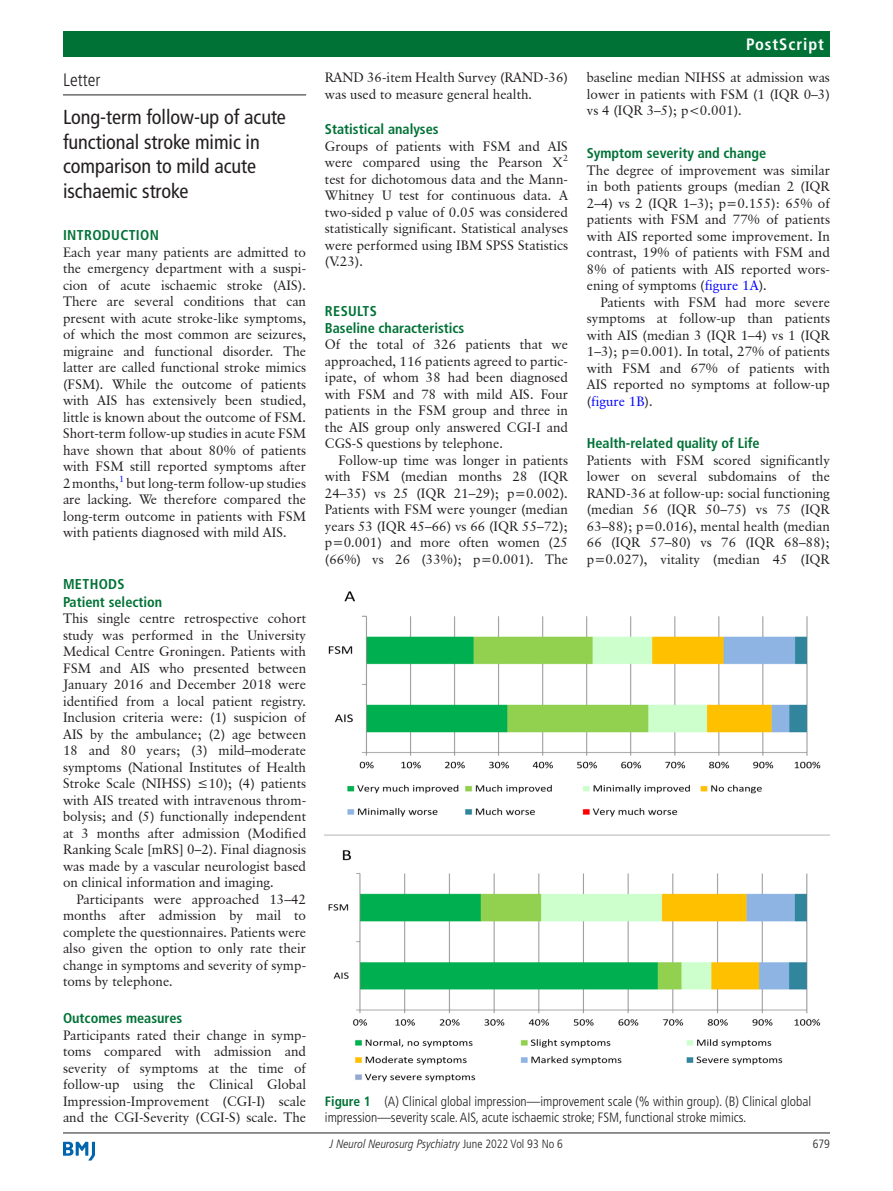
<style>
.page{position:relative;width:893px;height:1191px;background:#fff}
.page>*{position:absolute;margin:0;border:0;box-sizing:border-box;transform-origin:0 0}
.t1{font:condensed 20.25px/24.8px "Frutiger LT Pro";letter-spacing:-.005em;color:#231f20}
.t2{font:300 condensed 18px "Frutiger LT Pro";color:#231f20}
.t3{font:700 condensed 16.5px "Frutiger LT Pro";letter-spacing:.055em;color:#fff}
.t4{font:700 condensed 14.25px/17.2px "Frutiger LT Pro";color:#007236}
.t5{font:700 condensed 14.25px "Frutiger LT Pro";letter-spacing:.025em;color:#007236}
.t6{font:13.5px/16.5px "Classical Garamond BT";color:#231f20;text-align:justify}
.t7{font:300 condensed 13.5px/16.5px "Frutiger LT Pro";color:#231f20}
.t8{font:italic 300 condensed 12px "Frutiger LT Pro";color:#231f20}
.t9{font:300 condensed 12px "Frutiger LT Pro";color:#231f20}
.s1{color:#00f}
.s2{font-weight:700;color:#007236}
.s3{font-style:normal}
</style>
<div class="page">
<hr style="left:63px;top:1132px;width:767px;height:1px;background:#231f20">
<svg style="left:63px;top:1141px;width:32px;height:19px"></svg>
<hr style="left:63px;top:95px;width:243px;height:1px;background:#231f20">
<div style="left:63px;top:31px;width:767px;height:25px;background:#007236"></div>
<img style="left:325px;top:591px;width:505px;height:490px">
<h2 class="t2" style="left:63px;top:69px;width:39px">Letter</h2>
<h1 class="t1" style="left:63px;top:105px;width:224px">Long-term follow-up of acute functional stroke mimic in comparison to mild acute ischaemic stroke</h1>
<p class="t5" style="left:63px;top:227px;width:98px">INTRODUCTION</p>
<p class="t6" style="left:63px;top:243px;width:245px">Each year many patients are admitted to the emergency department with a suspi&shy;cion of acute ischaemic stroke (AIS).<br>There are several conditions that can present with acute stroke-like symptoms, of which the most common are seizures, migraine and functional disorder. The latter are called functional stroke mimics (FSM). While the outcome of patients with AIS has extensively been studied, little is known about the outcome of FSM.<br>Short-term follow-up studies in acute FSM have shown that about 80% of patients with FSM still reported symptoms after 2months,<sup>1</sup> but long-term follow-up studies are lacking. We therefore compared the long-term outcome in patients with FSM with patients diagnosed with mild AIS.</p>
<p class="t4" style="left:63px;top:576px;width:101px">METHODS<br>Patient selection</p>
<p class="t6" style="left:63px;top:610px;width:245px">This single centre retrospective cohort study was performed in the University Medical Centre Groningen. Patients with FSM and AIS who presented between January 2016 and December 2018 were identified from a local patient registry.<br>Inclusion criteria were: (1) suspicion of AIS by the ambulance; (2) age between 18 and 80 years; (3) mild–moderate symptoms (National Institutes of Health Stroke Scale (NIHSS) ≤10); (4) patients with AIS treated with intravenous throm&shy;bolysis; and (5) functionally independent at 3 months after admission (Modified Ranking Scale [mRS] 0–2). Final diagnosis was made by a vascular neurologist based on clinical information and imaging.</p>
<p class="t6" style="left:63px;top:890px;width:245px;text-indent:14px">Participants were approached 13–42 months after admission by mail to complete the questionnaires. Patients were also given the option to only rate their change in symptoms and severity of symp&shy;toms by telephone.</p>
<p class="t4" style="left:63px;top:1009px;width:121px">Outcomes measures</p>
<p class="t6" style="left:63px;top:1026px;width:245px">Participants rated their change in symp&shy;toms compared with admission and severity of symptoms at the time of follow-up using the Clinical Global Impression-Improvement (CGI-I) scale and the CGI-Severity (CGI-S) scale. The</p>
<p class="t6" style="left:325px;top:69px;width:245px">RAND 36-item Health Survey (RAND-36) was used to measure general health.</p>
<p class="t4" style="left:325px;top:120px;width:115px">Statistical analyses</p>
<p class="t6" style="left:325px;top:137px;width:245px">Groups of patients with FSM and AIS were compared using the Pearson X<sup>2 </sup>test for dichotomous data and the Mann-Whitney U test for continuous data. A two-sided p value of 0.05 was considered statistically significant. Statistical analyses were performed using IBM SPSS Statistics (V.23).</p>
<p class="t4" style="left:325px;top:302px;width:141px">RESULTS<br>Baseline characteristics</p>
<p class="t6" style="left:325px;top:336px;width:245px">Of the total of 326 patients that we approached, 116 patients agreed to partic&shy;ipate, of whom 38 had been diagnosed with FSM and 78 with mild AIS. Four patients in the FSM group and three in the AIS group only answered CGI-I and CGS-S questions by telephone.</p>
<p class="t6" style="left:325px;top:452px;width:245px;text-indent:14px">Follow-up time was longer in patients with FSM (median months 28 (IQR 24–35) vs 25 (IQR 21–29); p=0.002).<br>Patients with FSM were younger (median years 53 (IQR 45–66) vs 66 (IQR 55–72); p=0.001) and more often women (25 (66%) vs 26 (33%); p=0.001). The</p>
<p class="t3" style="left:746px;top:34px;width:79px">PostScript</p>
<p class="t6" style="left:587px;top:69px;width:245px">baseline median NIHSS at admission was lower in patients with FSM (1 (IQR 0–3) vs 4 (IQR 3–5); p&lt;0.001).</p>
<p class="t4" style="left:587px;top:144px;width:181px">Symptom severity and change</p>
<p class="t6" style="left:587px;top:161px;width:245px">The degree of improvement was similar in both patients groups (median 2 (IQR 2–4) vs 2 (IQR 1–3); p=0.155): 65% of patients with FSM and 77% of patients with AIS reported some improvement. In contrast, 19% of patients with FSM and 8% of patients with AIS reported wors&shy;ening of symptoms (<span class="s1">figure 1A</span>).</p>
<p class="t6" style="left:587px;top:293px;width:245px;text-indent:14px">Patients with FSM had more severe symptoms at follow-up than patients with AIS (median 3 (IQR 1–4) vs 1 (IQR 1–3); p=0.001). In total, 27% of patients with FSM and 67% of patients with AIS reported no symptoms at follow-up (<span class="s1">figure 1B</span>).</p>
<p class="t4" style="left:587px;top:435px;width:174px">Health-related quality of Life</p>
<p class="t6" style="left:587px;top:452px;width:245px">Patients with FSM scored significantly lower on several subdomains of the RAND-36 at follow-up: social functioning (median 56 (IQR 50–75) vs 75 (IQR 63–88); p=0.016), mental health (median 66 (IQR 57–80) vs 76 (IQR 68–88); p=0.027), vitality (median 45 (IQR</p>
<p class="t7" style="left:325px;top:1092px;width:488px"><span class="s2">Figure 1</span> (A) Clinical global impression—improvement scale (% within group). (B) Clinical global impression—severity scale. AIS, acute ischaemic stroke; FSM, functional stroke mimics.</p>
<p class="t8" style="left:330px;top:1136px;width:234px">J Neurol Neurosurg Psychiatry <span class="s3">June 2022 Vol 93 No 6</span></p>
<p class="t9" style="left:813px;top:1136px;width:19px">679</p>
</div>
